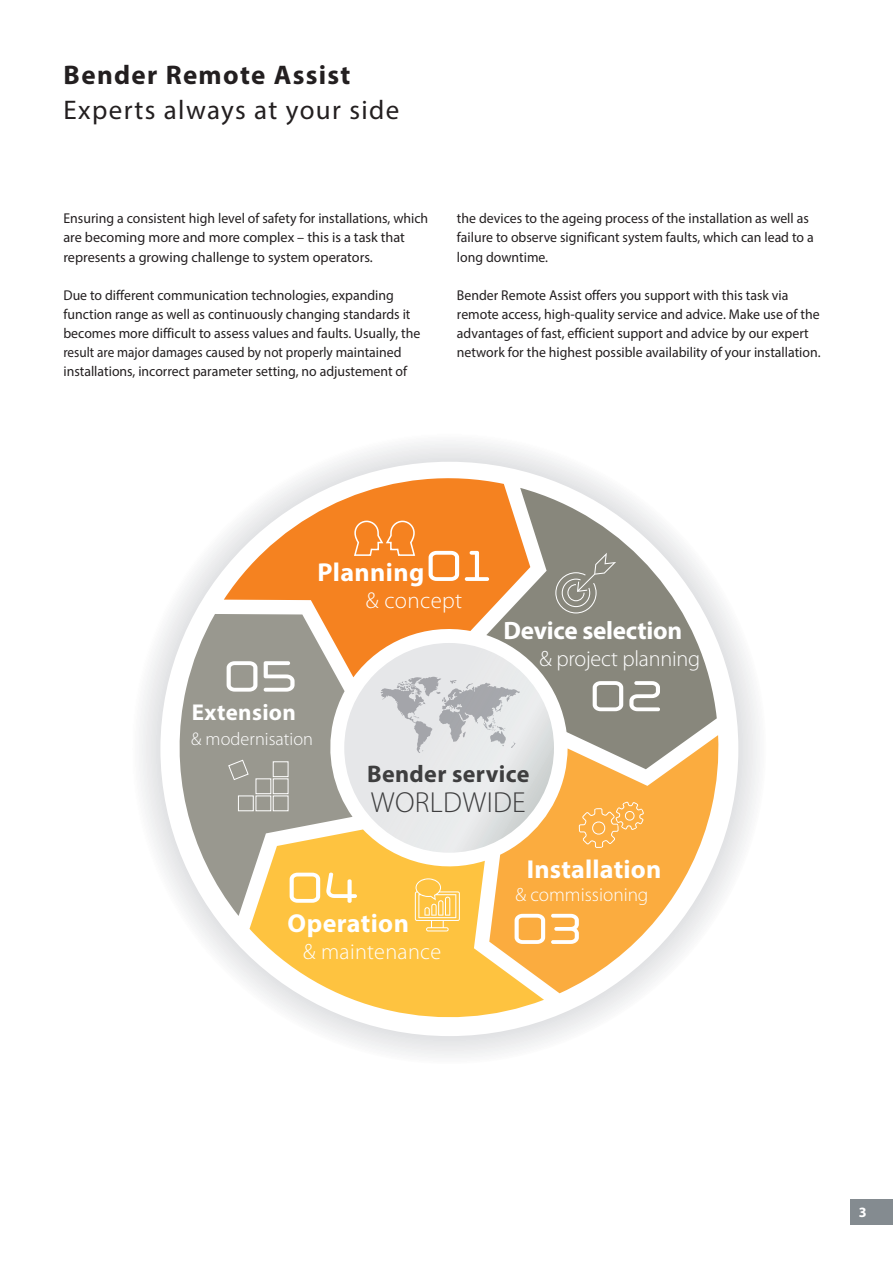
<style>
.page{position:relative;width:893px;height:1263px;background:#fff}
.page>*{position:absolute;margin:0;border:0;box-sizing:border-box;transform-origin:0 0}
.t1{font:300 29.1px "Myriad Pro";letter-spacing:.01em;color:#3e3e3f}
.Headline{font:27px "Myriad Pro";letter-spacing:.05em;color:#231f20}
.Headline-2{font:700 27px "Myriad Pro";letter-spacing:.05em;color:#231f20}
.t2{font:700 25.95px "Myriad Pro";letter-spacing:.015em;color:#fff}
.t3{font:700 25.2px "Myriad Pro";letter-spacing:-.01em;color:#fff}
.t4{font:700 24px "Myriad Pro";letter-spacing:.015em;color:#3e3e3f}
.t5{font:700 22.95px "Myriad Pro";letter-spacing:.015em;color:#fff}
.t6{font:300 22.95px "Myriad Pro";letter-spacing:.015em;color:#fff}
.t7{font:300 22.2px "Myriad Pro";letter-spacing:-.01em;color:#fff}
.t8{font:300 22.2px "Myriad Pro";letter-spacing:.015em;color:#fff}
.t9{font:300 19.35px "Myriad Pro";color:#fff}
.t10{font:300 18.3px "Myriad Pro";color:#fff}
.Text_Copy{font:14.25px/19.2px "Myriad Pro";color:#231f20}
.Seitenzahl{font:700 14.25px "Myriad Pro";color:#fff}
</style>
<div class="page">
<svg style="left:140px;top:442px;width:619px;height:615px"></svg>
<div style="left:160px;top:462px;width:578px;height:574px;background:#fff;border-radius:50%"></div>
<svg style="left:249px;top:855px;width:295px;height:167px;fill:#fec340"></svg>
<svg style="left:489px;top:735px;width:230px;height:258px;fill:#fbac3f"></svg>
<svg style="left:168px;top:614px;width:185px;height:302px;fill:#99988f"></svg>
<svg style="left:224px;top:461px;width:306px;height:216px;fill:#f58220"></svg>
<svg style="left:486px;top:488px;width:231px;height:281px;fill:#88877c"></svg>
<svg style="left:429px;top:551px;width:30px;height:30px"></svg>
<svg style="left:465px;top:551px;width:24px;height:30px"></svg>
<svg style="left:227px;top:661px;width:30px;height:31px"></svg>
<svg style="left:264px;top:661px;width:31px;height:31px"></svg>
<svg style="left:593px;top:681px;width:30px;height:30px"></svg>
<svg style="left:629px;top:681px;width:31px;height:30px"></svg>
<svg style="left:290px;top:873px;width:30px;height:30px"></svg>
<svg style="left:326px;top:873px;width:31px;height:30px"></svg>
<svg style="left:515px;top:914px;width:30px;height:30px"></svg>
<svg style="left:551px;top:914px;width:28px;height:30px"></svg>
<svg style="left:415px;top:878px;width:45px;height:53px;background:#fece66"></svg>
<svg style="left:353px;top:520px;width:63px;height:37px;background:#f6933f"></svg>
<svg style="left:555px;top:553px;width:61px;height:60px;background:#939288"></svg>
<svg style="left:342px;top:641px;width:214px;height:214px;fill:#e8e8e9"></svg>
<svg style="left:380px;top:677px;width:140px;height:76px;background:#d2d3d6"></svg>
<svg style="left:578px;top:801px;width:67px;height:52px;background:#fbb351"></svg>
<div style="left:238px;top:795px;width:16px;height:16px;border:1px solid #fff"></div>
<div style="left:255px;top:795px;width:16px;height:16px;border:1px solid #fff"></div>
<div style="left:273px;top:795px;width:16px;height:16px;border:1px solid #fff"></div>
<div style="left:273px;top:778px;width:16px;height:16px;border:1px solid #fff"></div>
<div style="left:255px;top:778px;width:16px;height:16px;border:1px solid #fff"></div>
<div style="left:273px;top:761px;width:16px;height:16px;border:1px solid #fff"></div>
<svg style="left:228px;top:759px;width:21px;height:22px"></svg>
<div style="left:850px;top:1199px;width:43px;height:26px;background:#848b90"></div>
<p class="Headline-2" style="left:64px;top:57px;width:288px">Bender Remote Assist</p>
<p class="Headline" style="left:64px;top:93px;width:337px">Experts always at your side</p>
<p class="Text_Copy" style="left:63px;top:209px;width:366px">Ensuring a consistent high level of safety for installations, which are becoming more and more complex – this is a task that represents a growing challenge to system operators.</p>
<p class="Text_Copy" style="left:63px;top:285px;width:358px">Due to different communication technologies, expanding function range as well as continuously changing standards it becomes more difficult to assess values and faults. Usually, the result are major damages caused by not properly maintained installations, incorrect parameter setting, no adjustement of</p>
<p class="Text_Copy" style="left:457px;top:209px;width:358px">the devices to the ageing process of the installation as well as failure to observe significant system faults, which can lead to a long downtime.</p>
<p class="Text_Copy" style="left:457px;top:285px;width:365px">Bender Remote Assist offers you support with this task via remote access, high-quality service and advice. Make use of the advantages of fast, efficient support and advice by our expert network for the highest possible availability of your installation.</p>
<p class="t2" style="left:317px;top:555px;width:108px">Planning</p>
<p class="t6" style="left:366px;top:588px;width:98px">&amp; concept</p>
<p class="t5" style="left:192px;top:697px;width:106px">Extension</p>
<p class="t10" style="left:191px;top:729px;width:123px">&amp; modernisation</p>
<p class="t3" style="left:503px;top:614px;width:180px">Device selection</p>
<p class="t7" style="left:540px;top:646px;width:162px">&amp; project planning</p>
<p class="t4" style="left:367px;top:758px;width:164px">Bender service</p>
<p class="t1" style="left:371px;top:787px;width:156px">WORLDWIDE</p>
<p class="t2" style="left:288px;top:906px;width:123px">Operation</p>
<p class="t8" style="left:303px;top:939px;width:140px">&amp; maintenance</p>
<p class="t2" style="left:527px;top:852px;width:136px">Installation</p>
<p class="t9" style="left:515px;top:884px;width:135px">&amp; commissioning</p>
<p class="Seitenzahl" style="left:859px;top:1203px;width:9px">3</p>
</div>
